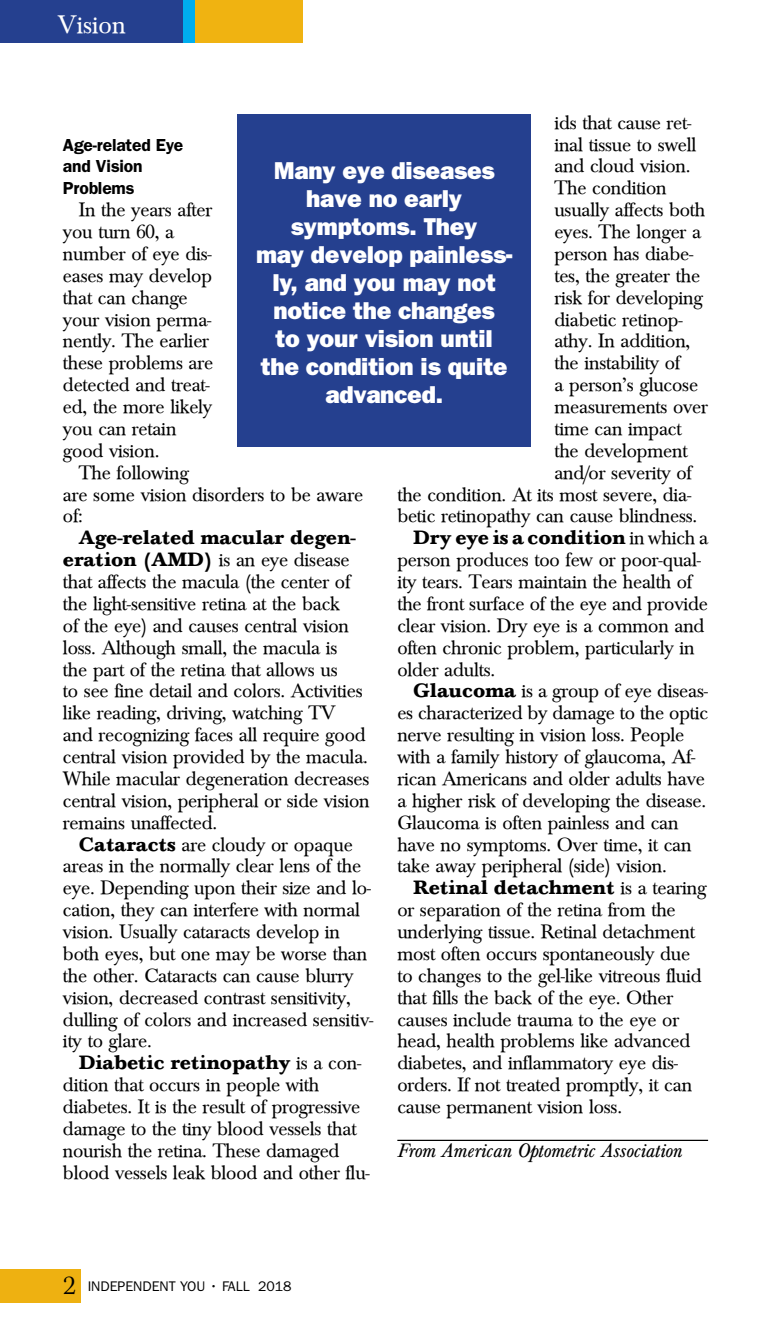
<style>
.page{position:relative;width:772px;height:1323px;background:#fff}
.page>*{position:absolute;margin:0;border:0;box-sizing:border-box;transform-origin:0 0}
.t1{font:26.25px "Baskerville";color:#fff}
.t2{font:800 24.5px/28px "Franklin Gothic";letter-spacing:-.01em;color:#fff;text-align:center}
.t3{font:20.12px/21.9px "Baskerville";letter-spacing:-.01em;color:#000}
.t4{font:700 20.12px "Baskerville";letter-spacing:-.01em;color:#000}
.t5{font:italic 20.12px "Baskerville";letter-spacing:-.01em;color:#000}
.t6{font:600 17.5px/21.9px "ITC Franklin Gothic Std";letter-spacing:-.01em;color:#000}
.t7{font:14px "ITC Franklin Gothic Std";color:#000}
.s1{font-weight:400}
.s2{font-weight:700}
.s3{font-family:"Kepler Std";font-weight:300;font-size:28px}
</style>
<div class="page">
<div style="left:0;top:1269px;width:80px;height:34px;background:#eeb111"></div>
<div style="left:0;top:0;width:302px;height:42px;background:#25408f"></div>
<div style="left:183px;top:0;width:119px;height:42px;background:#f0b311"></div>
<div style="left:183px;top:0;width:12px;height:42px;background:#00aeef"></div>
<hr style="left:397px;top:1140px;width:311px;height:1px;background:#000">
<div style="left:238px;top:115px;width:293px;height:332px;background:#25408f"></div>
<h1 class="t1" style="left:58px;top:10px;width:69px">Vision</h1>
<p class="t3" style="left:554px;top:112px;width:138px">ids that cause ret-</p>
<p class="t3" style="left:554px;top:134px;width:144px">inal tissue to swell</p>
<p class="t3" style="left:554px;top:155px;width:138px">and cloud vision.</p>
<p class="t3" style="left:554px;top:177px;width:114px">The condition</p>
<p class="t3" style="left:554px;top:199px;width:152px">usually affects both</p>
<p class="t3" style="left:554px;top:221px;width:148px">eyes. The longer a</p>
<p class="t3" style="left:554px;top:243px;width:140px">person has diabe-</p>
<p class="t3" style="left:554px;top:265px;width:147px">tes, the greater the</p>
<p class="t3" style="left:554px;top:287px;width:150px">risk for developing</p>
<p class="t3" style="left:554px;top:309px;width:130px">diabetic retinop-</p>
<p class="t3" style="left:554px;top:330px;width:137px">athy. In addition,</p>
<p class="t3" style="left:554px;top:352px;width:127px">the instability of</p>
<p class="t3" style="left:554px;top:374px;width:145px">a person’s glucose</p>
<p class="t3" style="left:554px;top:396px;width:155px">measurements over</p>
<p class="t3" style="left:554px;top:418px;width:129px">time can impact</p>
<p class="t3" style="left:554px;top:440px;width:135px">the development</p>
<p class="t3" style="left:554px;top:462px;width:139px">and/or severity of</p>
<p class="t3" style="left:397px;top:484px;width:295px">the condition. At its most severe, dia-</p>
<p class="t3" style="left:397px;top:505px;width:301px">betic retinopathy can cause blindness.</p>
<p class="t4" style="left:413px;top:526px;width:296px">Dry eye is a condition <span class="s1">in which a</span></p>
<p class="t3" style="left:397px;top:549px;width:305px">person produces too few or poor-qual-</p>
<p class="t3" style="left:397px;top:571px;width:296px">ity tears. Tears maintain the health of</p>
<p class="t3" style="left:397px;top:593px;width:312px">the front surface of the eye and provide</p>
<p class="t3" style="left:397px;top:615px;width:309px">clear vision. Dry eye is a common and</p>
<p class="t3" style="left:397px;top:637px;width:299px">often chronic problem, particularly in</p>
<p class="t3" style="left:397px;top:659px;width:99px">older adults.</p>
<p class="t3" style="left:413px;top:680px;width:296px"><span class="s2">Glaucoma</span> is a group of eye diseas-</p>
<p class="t3" style="left:397px;top:702px;width:312px">es characterized by damage to the optic</p>
<p class="t3" style="left:397px;top:724px;width:288px">nerve resulting in vision loss. People</p>
<p class="t3" style="left:397px;top:746px;width:300px">with a family history of glaucoma, Af-</p>
<p class="t3" style="left:397px;top:768px;width:309px">rican Americans and older adults have</p>
<p class="t3" style="left:397px;top:790px;width:310px">a higher risk of developing the disease.</p>
<p class="t3" style="left:397px;top:812px;width:283px">Glaucoma is often painless and can</p>
<p class="t3" style="left:397px;top:834px;width:296px">have no symptoms. Over time, it can</p>
<p class="t3" style="left:397px;top:855px;width:271px">take away peripheral (side) vision.</p>
<p class="t4" style="left:413px;top:876px;width:295px">Retinal detachment <span class="s1">is a tearing</span></p>
<p class="t3" style="left:397px;top:899px;width:280px">or separation of the retina from the</p>
<p class="t3" style="left:397px;top:921px;width:299px">underlying tissue. Retinal detachment</p>
<p class="t3" style="left:397px;top:943px;width:294px">most often occurs spontaneously due</p>
<p class="t3" style="left:397px;top:965px;width:306px">to changes to the gel-like vitreous fluid</p>
<p class="t3" style="left:397px;top:987px;width:277px">that fills the back of the eye. Other</p>
<p class="t3" style="left:397px;top:1009px;width:283px">causes include trauma to the eye or</p>
<p class="t3" style="left:397px;top:1030px;width:294px">head, health problems like advanced</p>
<p class="t3" style="left:397px;top:1052px;width:282px">diabetes, and inflammatory eye dis-</p>
<p class="t3" style="left:397px;top:1074px;width:296px">orders. If not treated promptly, it can</p>
<p class="t3" style="left:397px;top:1096px;width:226px">cause permanent vision loss.</p>
<p class="t5" style="left:397px;top:1139px;width:287px">From American Optometric Association</p>
<p class="t6" style="left:63px;top:134px;width:122px">Age-related Eye and Vision<br>Problems</p>
<p class="t3" style="left:63px;top:199px;width:152px;text-indent:16px">In the years after you turn 60, a number of eye dis&shy;eases may develop that can change your vision perma&shy;nently. The earlier these problems are detected and treat&shy;ed, the more likely you can retain good vision.</p>
<p class="t3" style="left:63px;top:462px;width:302px;text-indent:16px">The following<br>are some vision disorders to be aware of:</p>
<p class="t3" style="left:63px;top:527px;width:308px;text-indent:16px"><span class="s2">Age-related macular degen&shy;eration (AMD)</span> is an eye disease that affects the macula (the center of the light-sensitive retina at the back<br>of the eye) and causes central vision loss. Although small, the macula is<br>the part of the retina that allows us<br>to see fine detail and colors. Activities like reading, driving, watching TV and recognizing faces all require good central vision provided by the macula.<br>While macular degeneration decreases central vision, peripheral or side vision remains unaffected.</p>
<p class="t3" style="left:63px;top:834px;width:312px;text-indent:16px"><span class="s2">Cataracts</span> are cloudy or opaque areas in the normally clear lens of the eye. Depending upon their size and lo&shy;cation, they can interfere with normal vision. Usually cataracts develop in both eyes, but one may be worse than the other. Cataracts can cause blurry vision, decreased contrast sensitivity, dulling of colors and increased sensitiv&shy;ity to glare.</p>
<p class="t3" style="left:63px;top:1052px;width:308px;text-indent:16px"><span class="s2">Diabetic retinopathy</span> is a con&shy;dition that occurs in people with diabetes. It is the result of progressive damage to the tiny blood vessels that nourish the retina. These damaged blood vessels leak blood and other flu-</p>
<p class="t2" style="left:256px;top:156px;width:258px">Many eye diseases have no early symptoms. They<br>may develop painless&shy;ly, and you may not notice the changes<br>to your vision until the condition is quite advanced.</p>
<p class="t7" style="left:63px;top:1278px;width:230px"><span class="s3">2</span> INDEPENDENT YOU • FALL 2018</p>
</div>
